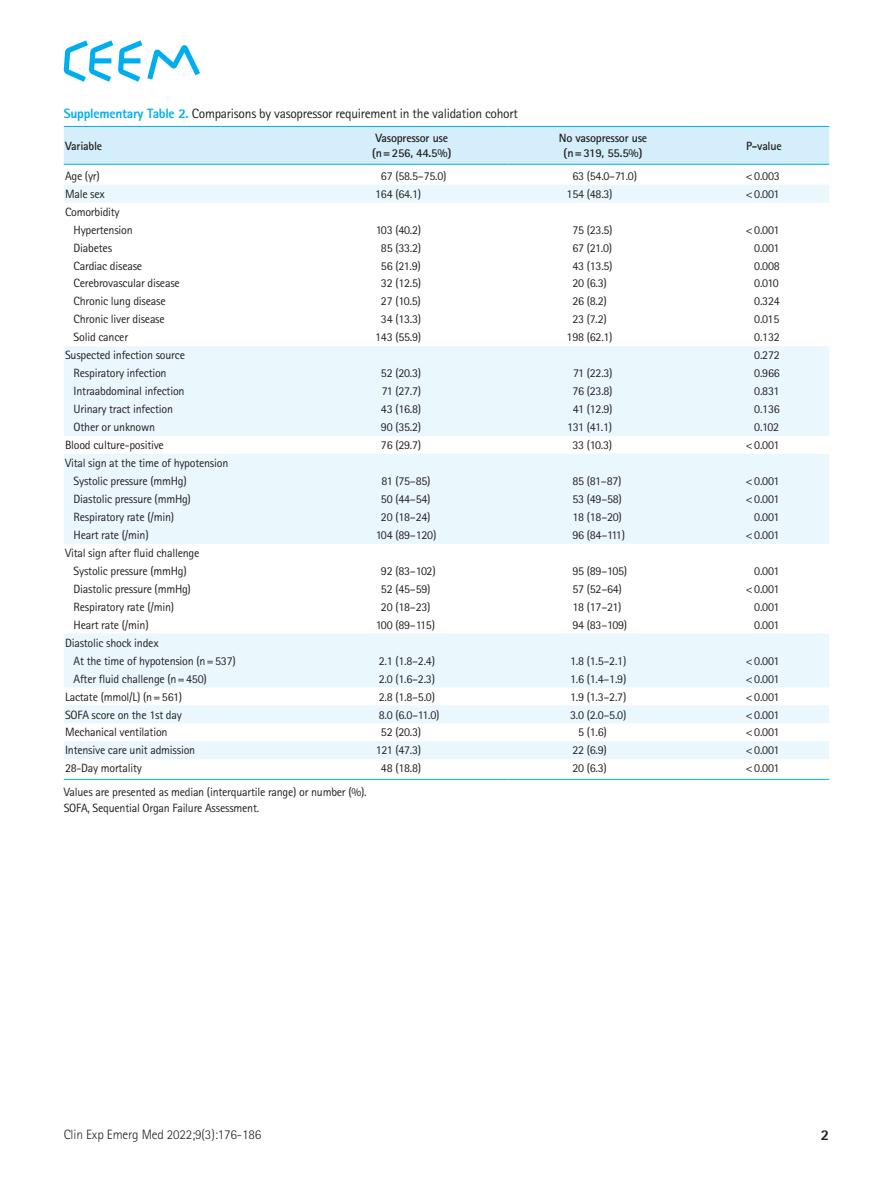
<style>
.page{position:relative;width:893px;height:1191px;background:#fff}
.page>*{position:absolute;margin:0;border:0;box-sizing:border-box;transform-origin:0 0}
.t1{font:800 15px "Rotis Sans Serif Std";color:#231f20}
.표제목그림캡션{font:13.5px "Rotis Sans Serif Std";letter-spacing:-.02em;color:#231f20}
.t2{font:300 13.5px "Rotis Sans Serif Std";letter-spacing:-.01em;color:#231f20}
.표본문{font:12px "Rotis Sans Serif Std";letter-spacing:-.02em;color:#231f20}
.표머리{font:700 12px/15.6px "Rotis Sans Serif Std";letter-spacing:-.02em;color:#231f20}
.s1{font-weight:800;color:#00aeef}
</style>
<div class="page">
<svg style="left:64px;top:40px;width:136px;height:42px"></svg>
<div style="left:64px;top:127px;width:765px;height:37px;background:#d4effb"></div>
<svg style="left:64px;top:185px;width:765px;height:574px"></svg>
<hr style="left:64px;top:126px;width:252px;height:1px;background:#00aeef">
<hr style="left:316px;top:126px;width:191px;height:1px;background:#00aeef">
<hr style="left:507px;top:126px;width:192px;height:1px;background:#00aeef">
<hr style="left:699px;top:126px;width:130px;height:1px;background:#00aeef">
<hr style="left:64px;top:164px;width:252px;height:1px;background:#00aeef">
<hr style="left:316px;top:164px;width:191px;height:1px;background:#00aeef">
<hr style="left:507px;top:164px;width:192px;height:1px;background:#00aeef">
<hr style="left:699px;top:164px;width:130px;height:1px;background:#00aeef">
<hr style="left:64px;top:779px;width:252px;height:1px;background:#00aeef">
<hr style="left:316px;top:779px;width:191px;height:1px;background:#00aeef">
<hr style="left:507px;top:779px;width:192px;height:1px;background:#00aeef">
<hr style="left:699px;top:779px;width:130px;height:1px;background:#00aeef">
<p class="표제목그림캡션" style="left:64px;top:105px;width:456px"><span class="s1">Supplementary Table 2.</span> Comparisons by vasopressor requirement in the validation cohort</p>
<p class="표머리" style="left:65px;top:137px;width:39px">Variable</p>
<p class="표머리" style="left:372px;top:130px;width:81px">Vasopressor use (n=256, 44.5%)</p>
<p class="표머리" style="left:559px;top:130px;width:90px;text-align:center">No vasopressor use (n=319, 55.5%)</p>
<p class="표머리" style="left:746px;top:137px;width:37px">P-value</p>
<p class="표본문" style="left:65px;top:169px;width:36px">Age (yr)</p>
<p class="표본문" style="left:381px;top:169px;width:67px">67 (58.5–75.0)</p>
<p class="표본문" style="left:572px;top:169px;width:66px">63 (54.0–71.0)</p>
<p class="표본문" style="left:746px;top:169px;width:35px">&lt;0.003</p>
<p class="표본문" style="left:65px;top:186px;width:41px">Male sex</p>
<p class="표본문" style="left:375px;top:186px;width:48px">164 (64.1)</p>
<p class="표본문" style="left:567px;top:186px;width:48px">154 (48.3)</p>
<p class="표본문" style="left:746px;top:186px;width:35px">&lt;0.001</p>
<p class="표본문" style="left:65px;top:204px;width:56px">Comorbidity</p>
<p class="표본문" style="left:74px;top:222px;width:61px">Hypertension</p>
<p class="표본문" style="left:376px;top:222px;width:47px">103 (40.2)</p>
<p class="표본문" style="left:572px;top:222px;width:42px">75 (23.5)</p>
<p class="표본문" style="left:746px;top:222px;width:35px">&lt;0.001</p>
<p class="표본문" style="left:74px;top:240px;width:40px">Diabetes</p>
<p class="표본문" style="left:381px;top:240px;width:42px">85 (33.2)</p>
<p class="표본문" style="left:572px;top:240px;width:41px">67 (21.0)</p>
<p class="표본문" style="left:754px;top:240px;width:27px">0.001</p>
<p class="표본문" style="left:74px;top:258px;width:70px">Cardiac disease</p>
<p class="표본문" style="left:381px;top:258px;width:41px">56 (21.9)</p>
<p class="표본문" style="left:572px;top:258px;width:42px">43 (13.5)</p>
<p class="표본문" style="left:754px;top:258px;width:27px">0.008</p>
<p class="표본문" style="left:74px;top:276px;width:108px">Cerebrovascular disease</p>
<p class="표본문" style="left:381px;top:276px;width:42px">32 (12.5)</p>
<p class="표본문" style="left:572px;top:276px;width:36px">20 (6.3)</p>
<p class="표본문" style="left:754px;top:276px;width:26px">0.010</p>
<p class="표본문" style="left:74px;top:294px;width:94px">Chronic lung disease</p>
<p class="표본문" style="left:381px;top:294px;width:41px">27 (10.5)</p>
<p class="표본문" style="left:572px;top:294px;width:36px">26 (8.2)</p>
<p class="표본문" style="left:754px;top:294px;width:27px">0.324</p>
<p class="표본문" style="left:74px;top:312px;width:93px">Chronic liver disease</p>
<p class="표본문" style="left:381px;top:312px;width:42px">34 (13.3)</p>
<p class="표본문" style="left:572px;top:312px;width:36px">23 (7.2)</p>
<p class="표본문" style="left:754px;top:312px;width:27px">0.015</p>
<p class="표본문" style="left:74px;top:330px;width:56px">Solid cancer</p>
<p class="표본문" style="left:375px;top:330px;width:48px">143 (55.9)</p>
<p class="표본문" style="left:567px;top:330px;width:48px">198 (62.1)</p>
<p class="표본문" style="left:754px;top:330px;width:27px">0.132</p>
<p class="표본문" style="left:65px;top:348px;width:121px">Suspected infection source</p>
<p class="표본문" style="left:754px;top:348px;width:27px">0.272</p>
<p class="표본문" style="left:74px;top:366px;width:94px">Respiratory infection</p>
<p class="표본문" style="left:381px;top:366px;width:42px">52 (20.3)</p>
<p class="표본문" style="left:573px;top:366px;width:41px">71 (22.3)</p>
<p class="표본문" style="left:754px;top:366px;width:27px">0.966</p>
<p class="표본문" style="left:74px;top:384px;width:112px">Intraabdominal infection</p>
<p class="표본문" style="left:382px;top:384px;width:41px">71 (27.7)</p>
<p class="표본문" style="left:572px;top:384px;width:42px">76 (23.8)</p>
<p class="표본문" style="left:754px;top:384px;width:27px">0.831</p>
<p class="표본문" style="left:74px;top:402px;width:101px">Urinary tract infection</p>
<p class="표본문" style="left:381px;top:402px;width:42px">43 (16.8)</p>
<p class="표본문" style="left:573px;top:402px;width:41px">41 (12.9)</p>
<p class="표본문" style="left:754px;top:402px;width:27px">0.136</p>
<p class="표본문" style="left:74px;top:420px;width:83px">Other or unknown</p>
<p class="표본문" style="left:381px;top:420px;width:42px">90 (35.2)</p>
<p class="표본문" style="left:567px;top:420px;width:47px">131 (41.1)</p>
<p class="표본문" style="left:754px;top:420px;width:26px">0.102</p>
<p class="표본문" style="left:65px;top:438px;width:100px">Blood culture-positive</p>
<p class="표본문" style="left:381px;top:438px;width:42px">76 (29.7)</p>
<p class="표본문" style="left:572px;top:438px;width:41px">33 (10.3)</p>
<p class="표본문" style="left:746px;top:438px;width:35px">&lt;0.001</p>
<p class="표본문" style="left:65px;top:456px;width:165px">Vital sign at the time of hypotension</p>
<p class="표본문" style="left:74px;top:474px;width:115px">Systolic pressure (mmHg)</p>
<p class="표본문" style="left:381px;top:474px;width:51px">81 (75–85)</p>
<p class="표본문" style="left:572px;top:474px;width:51px">85 (81–87)</p>
<p class="표본문" style="left:746px;top:474px;width:35px">&lt;0.001</p>
<p class="표본문" style="left:74px;top:492px;width:119px">Diastolic pressure (mmHg)</p>
<p class="표본문" style="left:381px;top:492px;width:51px">50 (44–54)</p>
<p class="표본문" style="left:572px;top:492px;width:51px">53 (49–58)</p>
<p class="표본문" style="left:746px;top:492px;width:35px">&lt;0.001</p>
<p class="표본문" style="left:74px;top:510px;width:102px">Respiratory rate (/min)</p>
<p class="표본문" style="left:381px;top:510px;width:51px">20 (18–24)</p>
<p class="표본문" style="left:572px;top:510px;width:51px">18 (18–20)</p>
<p class="표본문" style="left:754px;top:510px;width:27px">0.001</p>
<p class="표본문" style="left:74px;top:528px;width:77px">Heart rate (/min)</p>
<p class="표본문" style="left:376px;top:528px;width:62px">104 (89–120)</p>
<p class="표본문" style="left:572px;top:528px;width:54px">96 (84–111)</p>
<p class="표본문" style="left:746px;top:528px;width:35px">&lt;0.001</p>
<p class="표본문" style="left:65px;top:546px;width:136px">Vital sign after fluid challenge</p>
<p class="표본문" style="left:74px;top:563px;width:115px">Systolic pressure (mmHg)</p>
<p class="표본문" style="left:381px;top:563px;width:56px">92 (83–102)</p>
<p class="표본문" style="left:572px;top:563px;width:56px">95 (89–105)</p>
<p class="표본문" style="left:754px;top:563px;width:27px">0.001</p>
<p class="표본문" style="left:74px;top:581px;width:119px">Diastolic pressure (mmHg)</p>
<p class="표본문" style="left:381px;top:581px;width:51px">52 (45–59)</p>
<p class="표본문" style="left:572px;top:581px;width:51px">57 (52–64)</p>
<p class="표본문" style="left:746px;top:581px;width:35px">&lt;0.001</p>
<p class="표본문" style="left:74px;top:599px;width:102px">Respiratory rate (/min)</p>
<p class="표본문" style="left:381px;top:599px;width:51px">20 (18–23)</p>
<p class="표본문" style="left:572px;top:599px;width:51px">18 (17–21)</p>
<p class="표본문" style="left:754px;top:599px;width:27px">0.001</p>
<p class="표본문" style="left:74px;top:617px;width:77px">Heart rate (/min)</p>
<p class="표본문" style="left:376px;top:617px;width:61px">100 (89–115)</p>
<p class="표본문" style="left:572px;top:617px;width:56px">94 (83–109)</p>
<p class="표본문" style="left:754px;top:617px;width:27px">0.001</p>
<p class="표본문" style="left:65px;top:635px;width:95px">Diastolic shock index</p>
<p class="표본문" style="left:74px;top:653px;width:164px">At the time of hypotension (n=537)</p>
<p class="표본문" style="left:379px;top:653px;width:58px">2.1 (1.8–2.4)</p>
<p class="표본문" style="left:570px;top:653px;width:58px">1.8 (1.5–2.1)</p>
<p class="표본문" style="left:746px;top:653px;width:35px">&lt;0.001</p>
<p class="표본문" style="left:74px;top:671px;width:135px">After fluid challenge (n=450)</p>
<p class="표본문" style="left:379px;top:671px;width:58px">2.0 (1.6–2.3)</p>
<p class="표본문" style="left:570px;top:671px;width:58px">1.6 (1.4–1.9)</p>
<p class="표본문" style="left:746px;top:671px;width:35px">&lt;0.001</p>
<p class="표본문" style="left:65px;top:689px;width:119px">Lactate (mmol/L) (n=561)</p>
<p class="표본문" style="left:379px;top:689px;width:58px">2.8 (1.8–5.0)</p>
<p class="표본문" style="left:570px;top:689px;width:58px">1.9 (1.3–2.7)</p>
<p class="표본문" style="left:746px;top:689px;width:35px">&lt;0.001</p>
<p class="표본문" style="left:65px;top:707px;width:118px">SOFA score on the 1st day</p>
<p class="표본문" style="left:379px;top:707px;width:62px">8.0 (6.0–11.0)</p>
<p class="표본문" style="left:570px;top:707px;width:58px">3.0 (2.0–5.0)</p>
<p class="표본문" style="left:746px;top:707px;width:35px">&lt;0.001</p>
<p class="표본문" style="left:65px;top:725px;width:104px">Mechanical ventilation</p>
<p class="표본문" style="left:381px;top:725px;width:42px">52 (20.3)</p>
<p class="표본문" style="left:578px;top:725px;width:30px">5 (1.6)</p>
<p class="표본문" style="left:746px;top:725px;width:35px">&lt;0.001</p>
<p class="표본문" style="left:65px;top:743px;width:132px">Intensive care unit admission</p>
<p class="표본문" style="left:376px;top:743px;width:47px">121 (47.3)</p>
<p class="표본문" style="left:572px;top:743px;width:36px">22 (6.9)</p>
<p class="표본문" style="left:746px;top:743px;width:35px">&lt;0.001</p>
<p class="표본문" style="left:65px;top:761px;width:78px">28-Day mortality</p>
<p class="표본문" style="left:381px;top:761px;width:42px">48 (18.8)</p>
<p class="표본문" style="left:572px;top:761px;width:36px">20 (6.3)</p>
<p class="표본문" style="left:746px;top:761px;width:35px">&lt;0.001</p>
<p class="표본문" style="left:64px;top:785px;width:304px">Values are presented as median (interquartile range) or number (%).</p>
<p class="표본문" style="left:64px;top:800px;width:197px">SOFA, Sequential Organ Failure Assessment.</p>
<p class="t2" style="left:64px;top:1126px;width:199px">Clin Exp Emerg Med 2022;9(3):176-186</p>
<p class="t1" style="left:821px;top:1125px;width:10px">2</p>
</div>
